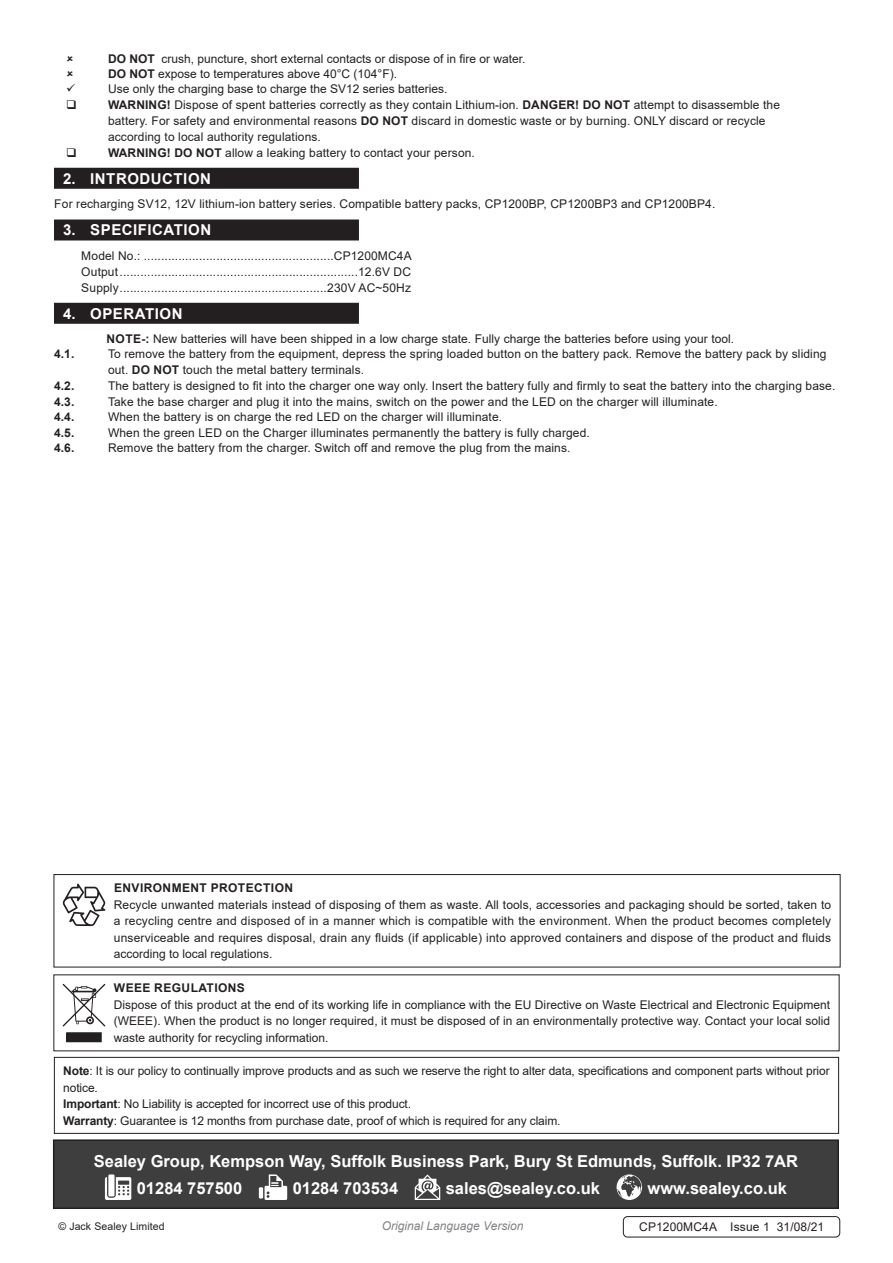
<style>
.page{position:relative;width:893px;height:1263px;background:#fff}
.page>*{position:absolute;margin:0;border:0;box-sizing:border-box;transform-origin:0 0}
.Footer_Contact_Infor{font:700 16.5px "Arial";color:#fff}
.t1{font:700 15px "Arial";letter-spacing:.035em;color:#fff}
.Enviroment_Protectio{font:12px/15.8px "Arial";letter-spacing:.01em;color:#231f20}
.Important_Notificati{font:12px/16.5px "Arial";letter-spacing:-.01em;color:#231f20}
.Weee_Regulation_Body{font:12px/16.5px "Arial";color:#231f20;text-align:justify}
.Specifications__Tabb{font:12px "Arial";letter-spacing:.01em;color:#231f20}
.Body{font:12px "Arial";letter-spacing:.01em;color:#231f20}
.Enviroment_Protectio-2{font:700 12px "Arial";letter-spacing:.035em;color:#231f20}
.Body__Footer{font:12px "Arial";letter-spacing:.01em;color:#231f20}
.t2{font:italic 12px "Arial";color:#808285}
.Weee_Regulation_Head{font:700 12px "Arial";letter-spacing:.035em;color:#231f20}
.Body__Justified__7pt{font:10.5px "Arial";letter-spacing:.01em;color:#231f20}
.s1{font-weight:700}
</style>
<div class="page">
<div style="left:54px;top:168px;width:305px;height:21px;background:#231f20"></div>
<div style="left:54px;top:219px;width:305px;height:21px;background:#231f20"></div>
<div style="left:54px;top:303px;width:305px;height:21px;background:#231f20"></div>
<div style="left:54px;top:1140px;width:784px;height:68px;background:#3e3e3f"></div>
<svg style="left:105px;top:1177px;width:26px;height:23px"></svg>
<div style="left:108px;top:1174px;width:7px;height:22px;background:#fff"></div>
<hr style="left:259px;top:1187px;width:4px;height:11px;background:#fff">
<svg style="left:265px;top:1174px;width:22px;height:26px"></svg>
<svg style="left:415px;top:1174px;width:25px;height:26px"></svg>
<svg style="left:617px;top:1174px;width:25px;height:26px"></svg>
<div style="left:53px;top:1139px;width:786px;height:70px;border:2px solid #231f20"></div>
<div style="left:67px;top:1033px;width:34px;height:8px;background:#231f20"></div>
<div style="left:66px;top:1032px;width:36px;height:10px;border:2px solid #231f20"></div>
<svg style="left:63px;top:984px;width:42px;height:42px"></svg>
<div style="left:54px;top:874px;width:786px;height:93px;border:1px solid #231f20"></div>
<svg style="left:63px;top:883px;width:42px;height:43px"></svg>
<div style="left:54px;top:1057px;width:785px;height:77px;border:1px solid #231f20"></div>
<div style="left:623px;top:1216px;width:217px;height:21px;border:1px solid #231f20;border-radius:4px"></div>
<p class="Enviroment_Protectio" style="left:108px;top:51px;width:419px"><span class="s1">DO NOT</span> crush, puncture, short external contacts or dispose of in fire or water.</p>
<p class="Enviroment_Protectio" style="left:108px;top:66px;width:291px"><span class="s1">DO NOT</span> expose to temperatures above 40°C (104°F).</p>
<p class="Enviroment_Protectio" style="left:108px;top:81px;width:341px">Use only the charging base to charge the SV12 series batteries.</p>
<p class="Enviroment_Protectio" style="left:108px;top:97px;width:674px"><span class="s1">WARNING!</span> Dispose of spent batteries correctly as they contain Lithium-ion. <span class="s1">DANGER! DO NOT</span> attempt to disassemble the battery. For safety and environmental reasons <span class="s1">DO NOT</span> discard in domestic waste or by burning. ONLY discard or recycle according to local authority regulations.</p>
<p class="Enviroment_Protectio" style="left:108px;top:144px;width:368px"><span class="s1">WARNING! DO NOT</span> allow a leaking battery to contact your person.</p>
<p class="t1" style="left:63px;top:168px;width:149px">2. INTRODUCTION</p>
<p class="Body" style="left:54px;top:196px;width:663px">For recharging SV12, 12V lithium-ion battery series. Compatible battery packs, CP1200BP, CP1200BP3 and CP1200BP4.</p>
<p class="t1" style="left:63px;top:219px;width:150px">3. SPECIFICATION</p>
<p class="Specifications__Tabb" style="left:81px;top:248px;width:332px">Model No.: .......................................................CP1200MC4A</p>
<p class="Specifications__Tabb" style="left:81px;top:263px;width:331px">Output.....................................................................12.6V DC</p>
<p class="Specifications__Tabb" style="left:81px;top:279px;width:331px">Supply............................................................230V AC~50Hz</p>
<p class="t1" style="left:63px;top:303px;width:121px">4. OPERATION</p>
<p class="Enviroment_Protectio" style="left:107px;top:330px;width:629px"><span class="s1">NOTE-:</span> New batteries will have been shipped in a low charge state. Fully charge the batteries before using your tool.</p>
<p class="Enviroment_Protectio-2" style="left:54px;top:346px;width:22px">4.1.</p>
<p class="Enviroment_Protectio" style="left:108px;top:346px;width:720px">To remove the battery from the equipment, depress the spring loaded button on the battery pack. Remove the battery pack by sliding out. <span class="s1">DO NOT</span> touch the metal battery terminals.</p>
<p class="Enviroment_Protectio-2" style="left:54px;top:377px;width:22px">4.2.</p>
<p class="Enviroment_Protectio" style="left:108px;top:378px;width:729px">The battery is designed to fit into the charger one way only. Insert the battery fully and firmly to seat the battery into the charging base.</p>
<p class="Enviroment_Protectio-2" style="left:54px;top:393px;width:22px">4.3.</p>
<p class="Enviroment_Protectio" style="left:108px;top:393px;width:611px">Take the base charger and plug it into the mains, switch on the power and the LED on the charger will illuminate.</p>
<p class="Enviroment_Protectio-2" style="left:54px;top:409px;width:22px">4.4.</p>
<p class="Enviroment_Protectio" style="left:108px;top:409px;width:396px">When the battery is on charge the red LED on the charger will illuminate.</p>
<p class="Enviroment_Protectio-2" style="left:54px;top:424px;width:22px">4.5.</p>
<p class="Enviroment_Protectio" style="left:108px;top:425px;width:483px">When the green LED on the Charger illuminates permanently the battery is fully charged.</p>
<p class="Enviroment_Protectio-2" style="left:54px;top:439px;width:22px">4.6.</p>
<p class="Enviroment_Protectio" style="left:108px;top:440px;width:464px">Remove the battery from the charger. Switch off and remove the plug from the mains.</p>
<p class="Enviroment_Protectio-2" style="left:114px;top:879px;width:181px">ENVIRONMENT PROTECTION</p>
<p class="Enviroment_Protectio" style="left:114px;top:896px;width:719px;line-height:16.5px;text-align:justify">Recycle unwanted materials instead of disposing of them as waste. All tools, accessories and packaging should be sorted, taken to a recycling centre and disposed of in a manner which is compatible with the environment. When the product becomes completely unserviceable and requires disposal, drain any fluids (if applicable) into approved containers and dispose of the product and fluids according to local regulations.</p>
<p class="Weee_Regulation_Head" style="left:114px;top:980px;width:133px">WEEE REGULATIONS</p>
<p class="Weee_Regulation_Body" style="left:114px;top:996px;width:718px">Dispose of this product at the end of its working life in compliance with the EU Directive on Waste Electrical and Electronic Equipment (WEEE). When the product is no longer required, it must be disposed of in an environmentally protective way. Contact your local solid waste authority for recycling information.</p>
<p class="Important_Notificati" style="left:63px;top:1062px;width:768px"><span class="s1">Note</span>: It is our policy to continually improve products and as such we reserve the right to alter data, specifications and component parts without prior notice.</p>
<p class="Important_Notificati" style="left:63px;top:1095px;width:349px"><span class="s1">Important</span>: No Liability is accepted for incorrect use of this product.</p>
<p class="Important_Notificati" style="left:63px;top:1112px;width:499px"><span class="s1">Warranty</span>: Guarantee is 12 months from purchase date, proof of which is required for any claim.</p>
<p class="Footer_Contact_Infor" style="left:94px;top:1149px;width:706px">Sealey Group, Kempson Way, Suffolk Business Park, Bury St Edmunds, Suffolk. IP32 7AR</p>
<p class="Footer_Contact_Infor" style="left:137px;top:1176px;width:107px">01284 757500</p>
<p class="Footer_Contact_Infor" style="left:293px;top:1176px;width:107px">01284 703534</p>
<p class="Footer_Contact_Infor" style="left:446px;top:1176px;width:156px">sales@sealey.co.uk</p>
<p class="Footer_Contact_Infor" style="left:648px;top:1176px;width:141px">www.sealey.co.uk</p>
<p class="Body__Justified__7pt" style="left:58px;top:1219px;width:108px">© Jack Sealey Limited</p>
<p class="t2" style="left:382px;top:1218px;width:143px">Original Language Version</p>
<p class="Body__Footer" style="left:639px;top:1219px;width:187px">CP1200MC4A Issue 1 31/08/21</p>
</div>
